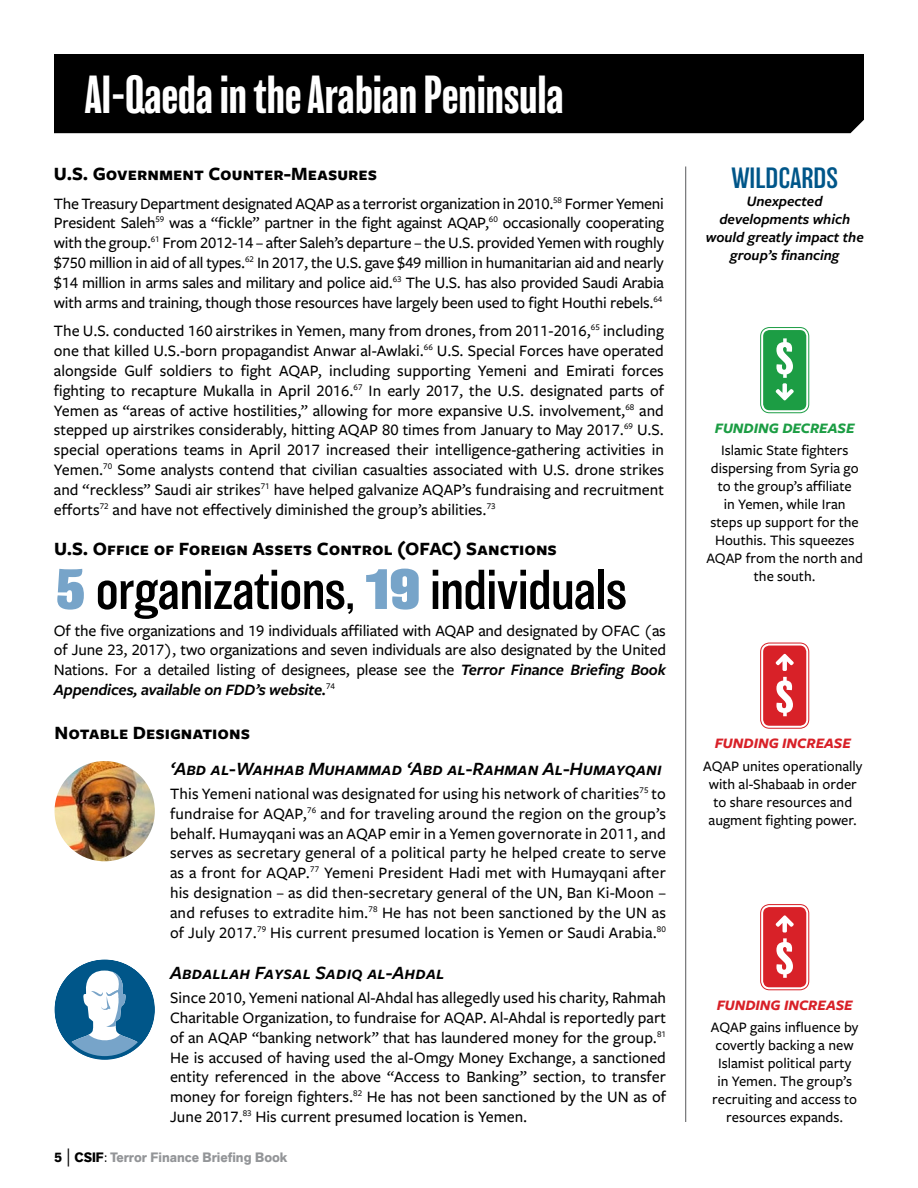
<style>
.page{position:relative;width:918px;height:1188px;background:#fff}
.page>*{position:absolute;margin:0;border:0;box-sizing:border-box;transform-origin:0 0}
.t1{font:300 52.2px "Balboa";color:#000}
.t2{font:condensed 49.35px "Balboa";color:#fff}
.t3{font:300 27px "Balboa";color:#005689}
.t4{font:700 19.5px "Freight Sans Pro";color:#000}
.t5{font:italic 600 19.5px "Freight Sans Pro";letter-spacing:-.005em;color:#000}
.t6{font:500 16.5px/19.8px "Freight Sans Pro";color:#000;text-align:justify}
.t7{font:500 15px/18px "Freight Sans Pro";color:#000;text-align:center}
.t8{font:italic 600 15px/18px "Freight Sans Pro";color:#000;text-align:center}
.t9{font:italic 700 15px "Freight Sans Pro";color:#d82128}
.t10{font:italic 700 15px "Freight Sans Pro";color:#1c9d44}
.t11{font:700 13.5px "Akzid Grtsk Next";color:#939598}
.s1{font-weight:900;color:#77a4c9}
.s2{font-weight:600;font-style:italic}
.s3{color:#000}
.s4{font-family:"Minion Pro";font-weight:400;font-size:18px;color:#000}
.s5{font-weight:400;color:#000}
</style>
<div class="page">
<div style="left:54px;top:54px;width:810px;height:79px;background:#000"></div>
<hr style="left:685px;top:166px;width:1px;height:956px;background:#58595b">
<img style="left:55px;top:761px;width:100px;height:100px;border-radius:50px">
<svg style="left:55px;top:960px;width:100px;height:100px"></svg>
<div style="left:763px;top:907px;width:43px;height:80px;background:#d82128;border-radius:6px"></div>
<div style="left:760px;top:904px;width:49px;height:86px;border:1px solid #d82128;border-radius:9px"></div>
<div style="left:765px;top:909px;width:39px;height:76px;border:1px solid #d82128;border-radius:4px"></div>
<svg style="left:776px;top:915px;width:18px;height:63px"></svg>
<div style="left:763px;top:330px;width:43px;height:80px;background:#1c9d44;border-radius:6px"></div>
<div style="left:760px;top:327px;width:49px;height:86px;border:1px solid #1c9d44;border-radius:9px"></div>
<div style="left:765px;top:332px;width:39px;height:76px;border:1px solid #1c9d44;border-radius:4px"></div>
<svg style="left:776px;top:338px;width:18px;height:62px"></svg>
<div style="left:763px;top:646px;width:43px;height:80px;background:#d82128;border-radius:6px"></div>
<div style="left:760px;top:643px;width:49px;height:86px;border:1px solid #d82128;border-radius:9px"></div>
<div style="left:765px;top:648px;width:39px;height:76px;border:1px solid #d82128;border-radius:4px"></div>
<svg style="left:776px;top:654px;width:18px;height:17px"></svg>
<svg style="left:776px;top:677px;width:17px;height:39px"></svg>
<h2 class="t2" style="left:85px;top:70px;width:480px">Al-Qaeda in the Arabian Peninsula</h2>
<p class="t4" style="left:54px;top:160px;width:325px">U.S. Government Counter-Measures</p>
<p class="t6" style="left:54px;top:193px;width:612px">The Treasury Department designated AQAP as a terrorist organization in 2010.<sup>58</sup> Former Yemeni President Saleh<sup>59</sup> was a “fickle” partner in the fight against AQAP,<sup>60</sup> occasionally cooperating with the group.<sup>61</sup> From 2012-14 – after Saleh’s departure – the U.S. provided Yemen with roughly $750 million in aid of all types.<sup>62</sup> In 2017, the U.S. gave $49 million in humanitarian aid and nearly $14 million in arms sales and military and police aid.<sup>63</sup> The U.S. has also provided Saudi Arabia with arms and training, though those resources have largely been used to fight Houthi rebels.<sup>64</sup></p>
<p class="t6" style="left:54px;top:320px;width:612px">The U.S. conducted 160 airstrikes in Yemen, many from drones, from 2011-2016,<sup>65</sup> including one that killed U.S.-born propagandist Anwar al-Awlaki.<sup>66</sup> U.S. Special Forces have operated alongside Gulf soldiers to fight AQAP, including supporting Yemeni and Emirati forces fighting to recapture Mukalla in April 2016.<sup>67</sup> In early 2017, the U.S. designated parts of Yemen as “areas of active hostilities,” allowing for more expansive U.S. involvement,<sup>68</sup> and stepped up airstrikes considerably, hitting AQAP 80 times from January to May 2017.<sup>69</sup> U.S. special operations teams in April 2017 increased their intelligence-gathering activities in Yemen.<sup>70</sup> Some analysts contend that civilian casualties associated with U.S. drone strikes and “reckless” Saudi air strikes<sup>71</sup> have helped galvanize AQAP’s fundraising and recruitment efforts<sup>72</sup> and have not effectively diminished the group’s abilities.<sup>73</sup></p>
<p class="t4" style="left:54px;top:536px;width:505px">U.S. Office of Foreign Assets Control (OFAC) Sanctions</p>
<h1 class="t1" style="left:55px;top:562px;width:574px"><span class="s1">5</span> organizations, <span class="s1">19</span> individuals</h1>
<p class="t6" style="left:54px;top:620px;width:614px">Of the five organizations and 19 individuals affiliated with AQAP and designated by OFAC (as of June 23, 2017), two organizations and seven individuals are also designated by the United Nations. For a detailed listing of designees, please see the <span class="s2">Terror Finance Briefing Book Appendices, available on FDD’s website.</span><sup>74</sup></p>
<p class="t4" style="left:55px;top:719px;width:197px">Notable Designations</p>
<p class="t5" style="left:170px;top:755px;width:493px">‘Abd al-Wahhab Muhammad ‘Abd al-Rahman Al-Humayqani</p>
<p class="t6" style="left:170px;top:783px;width:497px">This Yemeni national was designated for using his network of charities<sup>75</sup> to fundraise for AQAP,<sup>76</sup> and for traveling around the region on the group’s behalf. Humayqani was an AQAP emir in a Yemen governorate in 2011, and serves as secretary general of a political party he helped create to serve as a front for AQAP.<sup>77</sup> Yemeni President Hadi met with Humayqani after his designation – as did then-secretary general of the UN, Ban Ki-Moon – and refuses to extradite him.<sup>78</sup> He has not been sanctioned by the UN as of July 2017.<sup>79</sup> His current presumed location is Yemen or Saudi Arabia.<sup>80</sup></p>
<p class="t5" style="left:170px;top:960px;width:276px">Abdallah Faysal Sadiq al-Ahdal</p>
<p class="t6" style="left:170px;top:987px;width:498px">Since 2010, Yemeni national Al-Ahdal has allegedly used his charity, Rahmah Charitable Organization, to fundraise for AQAP. Al-Ahdal is reportedly part of an AQAP “banking network” that has laundered money for the group.<sup>81<br></sup>He is accused of having used the al-Omgy Money Exchange, a sanctioned entity referenced in the above “Access to Banking” section, to transfer money for foreign fighters.<sup>82</sup> He has not been sanctioned by the UN as of June 2017.<sup>83</sup> His current presumed location is Yemen.</p>
<p class="t11" style="left:54px;top:1149px;width:235px"><span class="s3">5</span> <span class="s4">|</span> <span class="s3">CSIF</span><span class="s5">:</span> Terror Finance Briefing Book</p>
<h3 class="t3" style="left:731px;top:164px;width:108px">WILDCARDS</h3>
<p class="t8" style="left:706px;top:191px;width:160px">Unexpected developments which would greatly impact the group’s financing</p>
<p class="t10" style="left:715px;top:417px;width:141px">FUNDING DECREASE</p>
<p class="t7" style="left:706px;top:441px;width:158px">Islamic State fighters dispersing from Syria go to the group’s affiliate<br>in Yemen, while Iran steps up support for the<br>Houthis. This squeezes<br>AQAP from the north and the south.</p>
<p class="t9" style="left:715px;top:733px;width:138px">FUNDING INCREASE</p>
<p class="t7" style="left:703px;top:756px;width:161px">AQAP unites operationally with al-Shabaab in order to share resources and augment fighting power.</p>
<p class="t9" style="left:717px;top:994px;width:138px">FUNDING INCREASE</p>
<p class="t7" style="left:711px;top:1018px;width:149px">AQAP gains influence by covertly backing a new<br>Islamist political party in Yemen. The group’s recruiting and access to resources expands.</p>
</div>
